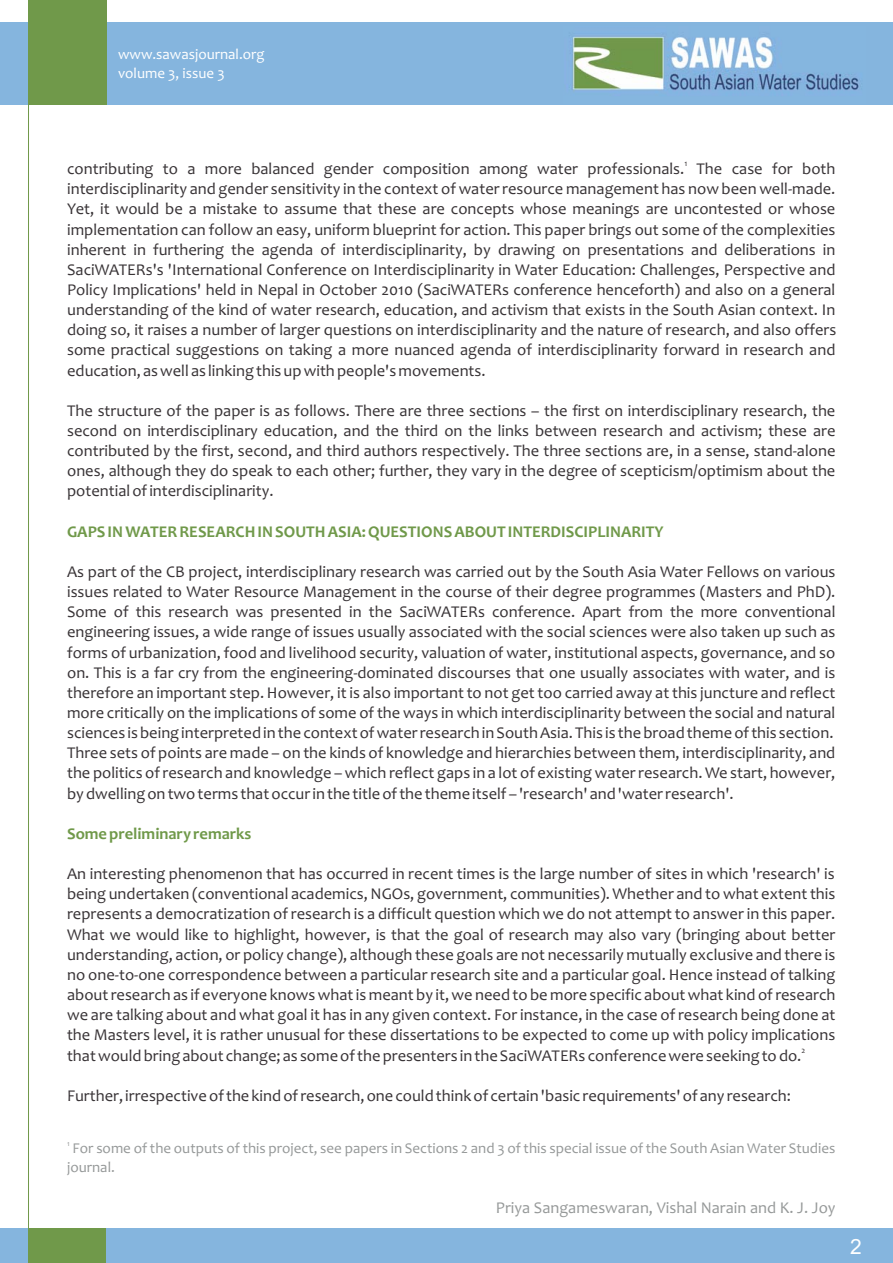
<style>
.page{position:relative;width:893px;height:1263px;background:#fff}
.page>*{position:absolute;margin:0;border:0;box-sizing:border-box;transform-origin:0 0}
.t1{font:21px "Arial";color:#fff}
.t2{font:16.5px/20.1px "Candara";color:#383336;text-align:justify}
.t3{font:700 16.5px "Candara";color:#70994a}
.t4{font:16.5px "Candara";color:#969999}
.t5{font:15px/18.3px "Candara";color:#969999}
.t6{font:15px/18.3px "Candara";color:#fff}
.t7{font:8.25px "Candara";color:#383336}
.t8{font:7.5px "Candara";color:#969999}
</style>
<div class="page">
<div style="left:0;top:23px;width:893px;height:82px;background:#85b5de"></div>
<div style="left:0;top:1229px;width:893px;height:34px;background:#85b5de"></div>
<div style="left:28px;top:0;width:78px;height:105px;background:#70994a"></div>
<div style="left:28px;top:1229px;width:78px;height:34px;background:#70994a"></div>
<img style="left:567px;top:36px;width:292px;height:55px">
<hr style="left:28px;top:105px;width:1px;height:1124px;background:#70994a">
<p class="t6" style="left:118px;top:47px;width:148px">www.sawasjournal.org volume 3, issue 3</p>
<p class="t7" style="left:684px;top:160px;width:4px">1</p>
<p class="t2" style="left:67px;top:160px;width:771px">contributing to a more balanced gender composition among water professionals. The case for both interdisciplinarity and gender sensitivity in the context of water resource management has now been well-made.<br>Yet, it would be a mistake to assume that these are concepts whose meanings are uncontested or whose implementation can follow an easy, uniform blueprint for action. This paper brings out some of the complexities inherent in furthering the agenda of interdisciplinarity, by drawing on presentations and deliberations in SaciWATERs's 'International Conference on Interdisciplinarity in Water Education: Challenges, Perspective and Policy Implications' held in Nepal in October 2010 (SaciWATERs conference henceforth) and also on a general understanding of the kind of water research, education, and activism that exists in the South Asian context. In doing so, it raises a number of larger questions on interdisciplinarity and the nature of research, and also offers some practical suggestions on taking a more nuanced agenda of interdisciplinarity forward in research and education, as well as linking this up with people's movements.</p>
<p class="t2" style="left:67px;top:402px;width:770px">The structure of the paper is as follows. There are three sections – the first on interdisciplinary research, the second on interdisciplinary education, and the third on the links between research and activism; these are contributed by the first, second, and third authors respectively. The three sections are, in a sense, stand-alone ones, although they do speak to each other; further, they vary in the degree of scepticism/optimism about the potential of interdisciplinarity.</p>
<p class="t3" style="left:67px;top:525px;width:598px">GAPS IN WATER RESEARCH IN SOUTH ASIA: QUESTIONS ABOUT INTERDISCIPLINARITY</p>
<p class="t2" style="left:67px;top:563px;width:770px">As part of the CB project, interdisciplinary research was carried out by the South Asia Water Fellows on various issues related to Water Resource Management in the course of their degree programmes (Masters and PhD).<br>Some of this research was presented in the SaciWATERs conference. Apart from the more conventional engineering issues, a wide range of issues usually associated with the social sciences were also taken up such as forms of urbanization, food and livelihood security, valuation of water, institutional aspects, governance, and so on. This is a far cry from the engineering-dominated discourses that one usually associates with water, and is therefore an important step. However, it is also important to not get too carried away at this juncture and reflect more critically on the implications of some of the ways in which interdisciplinarity between the social and natural sciences is being interpreted in the context of water research in South Asia. This is the broad theme of this section.<br>Three sets of points are made – on the kinds of knowledge and hierarchies between them, interdisciplinarity, and the politics of research and knowledge – which reflect gaps in a lot of existing water research. We start, however, by dwelling on two terms that occur in the title of the theme itself – 'research' and 'water research'.</p>
<p class="t3" style="left:67px;top:827px;width:186px">Some preliminary remarks</p>
<p class="t2" style="left:67px;top:865px;width:770px">An interesting phenomenon that has occurred in recent times is the large number of sites in which 'research' is being undertaken (conventional academics, NGOs, government, communities). Whether and to what extent this represents a democratization of research is a difficult question which we do not attempt to answer in this paper.<br>What we would like to highlight, however, is that the goal of research may also vary (bringing about better understanding, action, or policy change), although these goals are not necessarily mutually exclusive and there is no one-to-one correspondence between a particular research site and a particular goal. Hence instead of talking about research as if everyone knows what is meant by it, we need to be more specific about what kind of research we are talking about and what goal it has in any given context. For instance, in the case of research being done at the Masters level, it is rather unusual for these dissertations to be expected to come up with policy implications</p>
<p class="t7" style="left:801px;top:1047px;width:5px">2</p>
<p class="t2" style="left:67px;top:1047px;width:736px">that would bring about change; as some of the presenters in the SaciWATERs conference were seeking to do.</p>
<p class="t2" style="left:67px;top:1087px;width:725px">Further, irrespective of the kind of research, one could think of certain 'basic requirements' of any research:</p>
<p class="t8" style="left:67px;top:1140px;width:4px">1</p>
<p class="t5" style="left:67px;top:1141px;width:770px;text-indent:5px">For some of the outputs of this project, see papers in Sections 2 and 3 of this special issue of the South Asian Water Studies journal.</p>
<p class="t4" style="left:496px;top:1201px;width:341px">Priya Sangameswaran, Vishal Narain and K. J. Joy</p>
<p class="t1" style="left:850px;top:1239px;width:13px">2</p>
</div>
